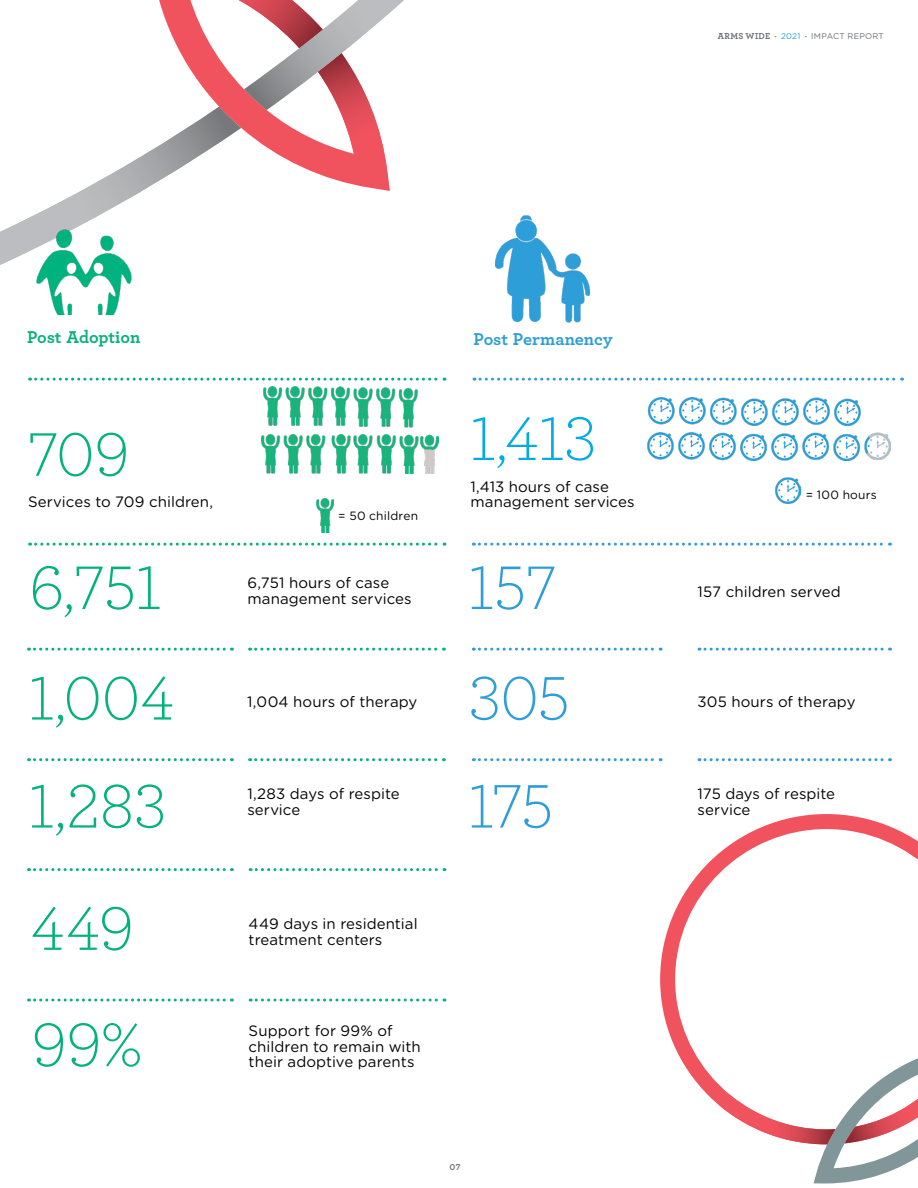
<style>
.page{position:relative;width:918px;height:1188px;background:#fff}
.page>*{position:absolute;margin:0;border:0;box-sizing:border-box;transform-origin:0 0}
.t1{font:300 64.5px "Archer Pro";letter-spacing:-.01em;color:#04b27d}
.t2{font:300 64.5px "Archer Pro";letter-spacing:-.02em;color:#2e9ed8}
.t3{font:300 64.5px "Archer Pro";color:#02abe3}
.t4{font:700 18px "Archer Pro";letter-spacing:.005em;color:#2e9ed8}
.t5{font:700 18px "Archer Pro";letter-spacing:-.005em;color:#0ab17d}
.t6{font:15px/15.8px "Gotham Rounded";letter-spacing:.005em;color:#050304}
.t7{font:12px "Gotham Rounded";letter-spacing:.015em;color:#050304}
.t8{font:700 9px "Archer Pro";color:#6d6e71}
.t9{font:8.25px "Gotham Rounded";letter-spacing:.035em;color:#6d6e71}
.s1{font-family:"Archer Pro";font-weight:700;font-size:9px}
.s2{font-family:"Archer Pro";font-size:9px;color:#2d9dd8}
.s3{color:#2d9dd8}
</style>
<div class="page">
<svg style="left:159px;top:0;width:159px;height:174px"></svg>
<img style="left:239px;top:0;width:5px;height:48px">
<img style="left:318px;top:110px;width:72px;height:81px">
<img style="left:244px;top:0;width:160px;height:110px">
<img style="left:244px;top:89px;width:23px;height:21px">
<img style="left:0;top:107px;width:241px;height:158px">
<img style="left:495px;top:215px;width:95px;height:108px">
<img style="left:32px;top:227px;width:102px;height:88px">
<svg style="left:814px;top:1144px;width:104px;height:39px"></svg>
<svg style="left:660px;top:814px;width:258px;height:330px"></svg>
<img style="left:845px;top:1099px;width:73px;height:44px">
<img style="left:719px;top:1095px;width:117px;height:49px">
<img style="left:262px;top:387px;width:177px;height:87px">
<img style="left:647px;top:397px;width:244px;height:63px">
<svg style="left:30px;top:378px;width:415px;height:3px"></svg>
<svg style="left:30px;top:543px;width:415px;height:3px"></svg>
<svg style="left:473px;top:543px;width:418px;height:3px"></svg>
<svg style="left:474px;top:378px;width:429px;height:3px"></svg>
<img style="left:317px;top:498px;width:17px;height:35px">
<img style="left:775px;top:477px;width:25px;height:27px">
<svg style="left:28px;top:648px;width:204px;height:3px"></svg>
<svg style="left:250px;top:648px;width:194px;height:3px"></svg>
<svg style="left:473px;top:648px;width:188px;height:3px"></svg>
<svg style="left:699px;top:648px;width:192px;height:3px"></svg>
<svg style="left:28px;top:758px;width:204px;height:3px"></svg>
<svg style="left:250px;top:758px;width:194px;height:3px"></svg>
<svg style="left:473px;top:758px;width:188px;height:3px"></svg>
<svg style="left:699px;top:758px;width:192px;height:3px"></svg>
<svg style="left:28px;top:868px;width:204px;height:3px"></svg>
<svg style="left:250px;top:868px;width:195px;height:3px"></svg>
<svg style="left:28px;top:999px;width:204px;height:3px"></svg>
<svg style="left:250px;top:999px;width:195px;height:3px"></svg>
<p class="t9" style="left:718px;top:31px;width:168px"><span class="s1">ARMS WIDE</span> <span class="s2">•</span> <span class="s3">2021</span> <span class="s2">•</span> IMPACT REPORT</p>
<p class="t5" style="left:27px;top:323px;width:115px">Post Adoption</p>
<p class="t4" style="left:473px;top:325px;width:141px">Post Permanency</p>
<h1 class="t1" style="left:28px;top:412px;width:103px">709</h1>
<p class="t6" style="left:28px;top:493px;width:187px">Services to 709 children,</p>
<p class="t7" style="left:338px;top:507px;width:81px">= 50 children</p>
<h1 class="t3" style="left:470px;top:396px;width:128px">1,413</h1>
<p class="t6" style="left:470px;top:478px;width:166px">1,413 hours of case management services</p>
<p class="t7" style="left:806px;top:486px;width:73px">= 100 hours</p>
<h1 class="t1" style="left:29px;top:545px;width:134px">6,751</h1>
<h1 class="t2" style="left:469px;top:545px;width:89px">157</h1>
<p class="t6" style="left:248px;top:574px;width:166px">6,751 hours of case management services</p>
<p class="t6" style="left:698px;top:583px;width:145px">157 children served</p>
<h1 class="t1" style="left:29px;top:656px;width:148px">1,004</h1>
<p class="t6" style="left:247px;top:693px;width:172px">1,004 hours of therapy</p>
<h1 class="t2" style="left:469px;top:656px;width:102px">305</h1>
<p class="t6" style="left:698px;top:693px;width:159px">305 hours of therapy</p>
<h1 class="t1" style="left:29px;top:764px;width:139px">1,283</h1>
<h1 class="t2" style="left:469px;top:764px;width:86px">175</h1>
<p class="t6" style="left:247px;top:786px;width:154px">1,283 days of respite service</p>
<p class="t6" style="left:697px;top:786px;width:139px">175 days of respite service</p>
<h1 class="t1" style="left:31px;top:886px;width:104px">449</h1>
<p class="t6" style="left:249px;top:915px;width:170px">449 days in residential treatment centers</p>
<h1 class="t1" style="left:31px;top:1002px;width:112px">99%</h1>
<p class="t6" style="left:249px;top:1022px;width:174px">Support for 99% of children to remain with their adoptive parents</p>
<p class="t8" style="left:449px;top:1160px;width:12px">07</p>
</div>
